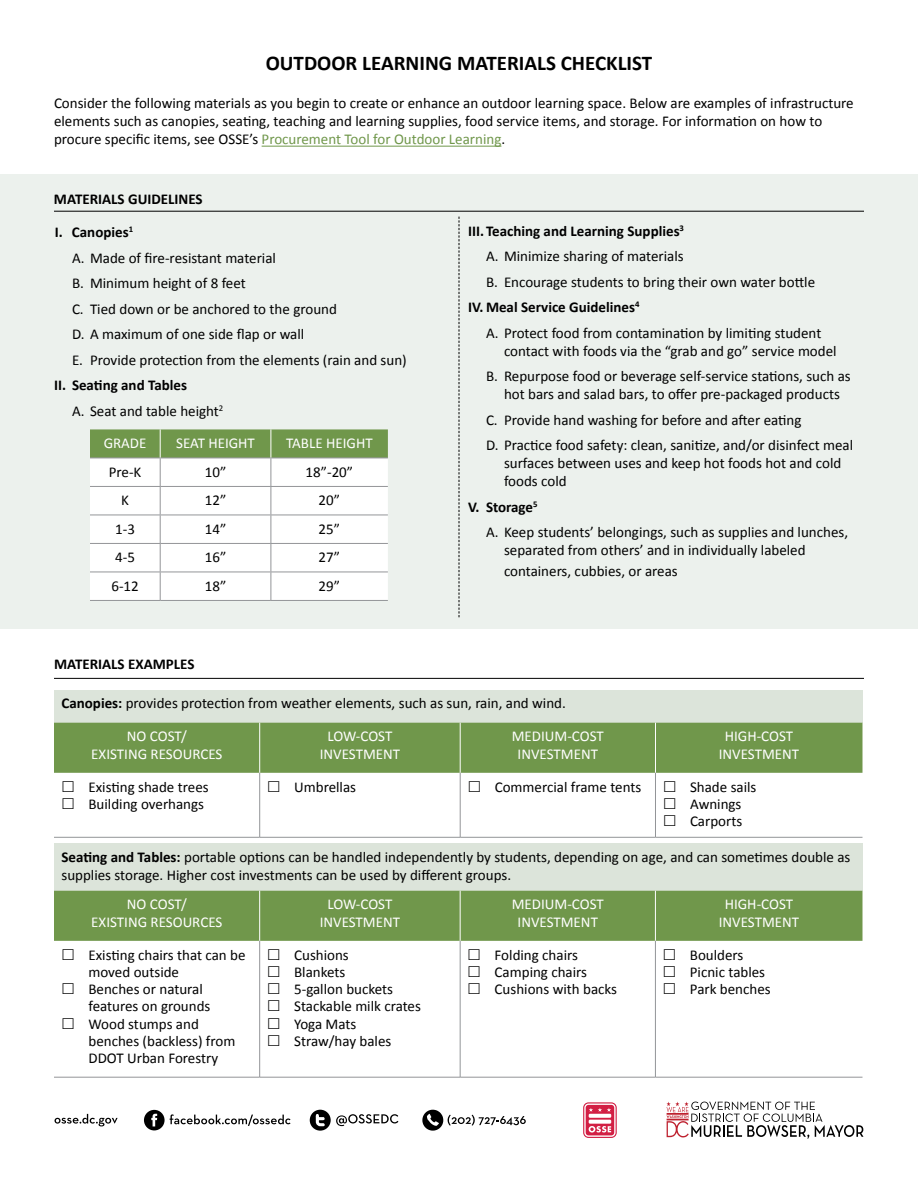
<style>
.page{position:relative;width:918px;height:1188px;background:#fff}
.page>*{position:absolute;margin:0;border:0;box-sizing:border-box;transform-origin:0 0}
.t1{font:700 21px "Calibri";color:#000}
.t2{font:15px/17.2px "Calibri";color:#000}
.t3{font:15px/18px "Calibri";color:#fff;text-align:center}
.t4{font:700 15px "Calibri";color:#000}
.s1{color:#70974b}
.s2{font-weight:700}
</style>
<div class="page">
<div style="left:0;top:174px;width:918px;height:454px;background:#ecf1ed"></div>
<hr style="left:262px;top:146px;width:239px;height:1px;background:#70974b">
<div style="left:54px;top:690px;width:808px;height:33px;background:#dce4da"></div>
<div style="left:54px;top:723px;width:808px;height:50px;background:#70974b"></div>
<hr style="left:259px;top:723px;width:1px;height:50px;background:#fff">
<hr style="left:460px;top:723px;width:1px;height:50px;background:#fff">
<hr style="left:655px;top:723px;width:1px;height:50px;background:#fff">
<hr style="left:259px;top:773px;width:1px;height:64px;background:#939598">
<hr style="left:460px;top:773px;width:1px;height:64px;background:#939598">
<hr style="left:655px;top:773px;width:1px;height:64px;background:#939598">
<hr style="left:54px;top:837px;width:206px;height:1px;background:#939598">
<hr style="left:260px;top:837px;width:200px;height:1px;background:#939598">
<hr style="left:460px;top:837px;width:195px;height:1px;background:#939598">
<hr style="left:655px;top:837px;width:208px;height:1px;background:#939598">
<div style="left:54px;top:843px;width:808px;height:48px;background:#dce4da"></div>
<div style="left:54px;top:891px;width:808px;height:50px;background:#70974b"></div>
<hr style="left:259px;top:891px;width:1px;height:50px;background:#fff">
<hr style="left:460px;top:891px;width:1px;height:50px;background:#fff">
<hr style="left:655px;top:891px;width:1px;height:50px;background:#fff">
<hr style="left:259px;top:941px;width:1px;height:136px;background:#939598">
<hr style="left:460px;top:941px;width:1px;height:136px;background:#939598">
<hr style="left:655px;top:941px;width:1px;height:136px;background:#939598">
<hr style="left:54px;top:1077px;width:206px;height:1px;background:#939598">
<hr style="left:260px;top:1077px;width:200px;height:1px;background:#939598">
<hr style="left:460px;top:1077px;width:195px;height:1px;background:#939598">
<hr style="left:655px;top:1077px;width:208px;height:1px;background:#939598">
<hr style="left:90px;top:600px;width:70px;height:1px;background:#939598">
<hr style="left:160px;top:600px;width:111px;height:1px;background:#939598">
<hr style="left:271px;top:600px;width:117px;height:1px;background:#939598">
<svg style="left:90px;top:429px;width:298px;height:171px;background:#e3eadd"></svg>
<hr style="left:54px;top:211px;width:810px;height:1px;background:#000">
<hr style="left:54px;top:678px;width:810px;height:1px;background:#000">
<svg style="left:459px;top:217px;width:1px;height:400px"></svg>
<svg style="left:144px;top:1110px;width:147px;height:20px"></svg>
<svg style="left:310px;top:1110px;width:88px;height:21px"></svg>
<svg style="left:55px;top:1114px;width:63px;height:12px"></svg>
<svg style="left:422px;top:1110px;width:104px;height:21px"></svg>
<svg style="left:667px;top:1102px;width:196px;height:37px"></svg>
<svg style="left:583px;top:1102px;width:34px;height:36px"></svg>
<h1 class="t1" style="left:266px;top:48px;width:388px">OUTDOOR LEARNING MATERIALS CHECKLIST</h1>
<p class="t2" style="left:54px;top:95px;width:801px;line-height:18px">Consider the following materials as you begin to create or enhance an outdoor learning space. Below are examples of infrastructure elements such as canopies, seating, teaching and learning supplies, food service items, and storage. For information on how to procure specific items, see OSSE’s <span class="s1">Procurement Tool for Outdoor Learning</span>.</p>
<p class="t4" style="left:54px;top:189px;width:150px">MATERIALS GUIDELINES</p>
<p class="t2" style="left:72px;top:220px;width:336px;line-height:25.5px;text-indent:-17px"><span class="s2">I. Canopies</span><sup>1<br></sup>A. Made of fire-resistant material<br>B. Minimum height of 8 feet<br>C. Tied down or be anchored to the ground<br>D. A maximum of one side flap or wall<br>E. Provide protection from the elements (rain and sun)</p>
<p class="t2" style="left:72px;top:373px;width:153px;line-height:25.5px;text-indent:-18px"><span class="s2">II. Seating and Tables<br></span>A. Seat and table height<sup>2</sup></p>
<p class="t3" style="left:104px;top:434px;width:44px">GRADE</p>
<p class="t3" style="left:176px;top:434px;width:80px">SEAT HEIGHT</p>
<p class="t3" style="left:286px;top:434px;width:88px">TABLE HEIGHT</p>
<p class="t2" style="left:109px;top:463px;width:34px">Pre-K</p>
<p class="t2" style="left:205px;top:463px;width:23px">10”</p>
<p class="t2" style="left:306px;top:463px;width:49px">18”-20”</p>
<p class="t2" style="left:121px;top:492px;width:9px">K</p>
<p class="t2" style="left:205px;top:492px;width:23px">12”</p>
<p class="t2" style="left:319px;top:492px;width:23px">20”</p>
<p class="t2" style="left:115px;top:520px;width:21px">1-3</p>
<p class="t2" style="left:205px;top:520px;width:23px">14”</p>
<p class="t2" style="left:319px;top:520px;width:23px">25”</p>
<p class="t2" style="left:115px;top:549px;width:21px">4-5</p>
<p class="t2" style="left:205px;top:549px;width:23px">16”</p>
<p class="t2" style="left:319px;top:549px;width:23px">27”</p>
<p class="t2" style="left:111px;top:577px;width:29px">6-12</p>
<p class="t2" style="left:205px;top:577px;width:23px">18”</p>
<p class="t2" style="left:319px;top:577px;width:23px">29”</p>
<p class="t4" style="left:468px;top:220px;width:218px">III. Teaching and Learning Supplies<sup>3</sup></p>
<p class="t2" style="left:486px;top:248px;width:199px">A. Minimize sharing of materials</p>
<p class="t2" style="left:486px;top:273px;width:331px">B. Encourage students to bring their own water bottle</p>
<p class="t4" style="left:468px;top:297px;width:173px">IV. Meal Service Guidelines<sup>4</sup></p>
<p class="t2" style="left:486px;top:324px;width:337px">A. Protect food from contamination by limiting student</p>
<p class="t2" style="left:486px;top:338px;width:366px;line-height:25.5px;text-align:center">contact with foods via the “grab and go” service model<br>B. Repurpose food or beverage self-service stations, such as</p>
<p class="t2" style="left:486px;top:382px;width:369px;line-height:25.5px;text-indent:18px">hot bars and salad bars, to offer pre-packaged products<br>C. Provide hand washing for before and after eating<br>D. Practice food safety: clean, sanitize, and/or disinfect meal</p>
<p class="t2" style="left:504px;top:455px;width:339px;line-height:18px">surfaces between uses and keep hot foods hot and cold foods cold</p>
<p class="t2" style="left:486px;top:494px;width:364px;line-height:25.5px;text-indent:-18px"><span class="s2">V. Storage</span><sup>5<br></sup>A. Keep students’ belongings, such as supplies and lunches,</p>
<p class="t2" style="left:504px;top:540px;width:303px;line-height:20.7px">separated from others’ and in individually labeled containers, cubbies, or areas</p>
<p class="t4" style="left:54px;top:653px;width:142px">MATERIALS EXAMPLES</p>
<p class="t2" style="left:62px;top:695px;width:506px"><span class="s2">Canopies:</span> provides protection from weather elements, such as sun, rain, and wind.</p>
<p class="t3" style="left:91px;top:728px;width:133px">NO COST/<br>EXISTING RESOURCES</p>
<p class="t3" style="left:320px;top:728px;width:82px">LOW-COST<br>INVESTMENT</p>
<p class="t3" style="left:512px;top:728px;width:94px">MEDIUM-COST<br>INVESTMENT</p>
<p class="t3" style="left:719px;top:728px;width:82px">HIGH-COST<br>INVESTMENT</p>
<p class="t2" style="left:89px;top:778px;width:122px">Existing shade trees<br>Building overhangs</p>
<p class="t2" style="left:294px;top:778px;width:63px">Umbrellas</p>
<p class="t2" style="left:495px;top:778px;width:148px">Commercial frame tents</p>
<p class="t2" style="left:690px;top:778px;width:68px">Shade sails<br>Awnings<br>Carports</p>
<p class="t2" style="left:62px;top:848px;width:790px;line-height:18px"><span class="s2">Seating and Tables:</span> portable options can be handled independently by students, depending on age, and can sometimes double as supplies storage. Higher cost investments can be used by different groups.</p>
<p class="t3" style="left:91px;top:896px;width:133px">NO COST/<br>EXISTING RESOURCES</p>
<p class="t3" style="left:320px;top:896px;width:82px">LOW-COST<br>INVESTMENT</p>
<p class="t3" style="left:512px;top:896px;width:94px">MEDIUM-COST<br>INVESTMENT</p>
<p class="t3" style="left:719px;top:896px;width:82px">HIGH-COST<br>INVESTMENT</p>
<p class="t2" style="left:88px;top:946px;width:159px">Existing chairs that can be moved outside<br>Benches or natural features on grounds<br>Wood stumps and benches (backless) from<br>DDOT Urban Forestry</p>
<p class="t2" style="left:294px;top:946px;width:128px">Cushions<br>Blankets<br>5-gallon buckets<br>Stackable milk crates<br>Yoga Mats<br>Straw/hay bales</p>
<p class="t2" style="left:495px;top:946px;width:124px">Folding chairs<br>Camping chairs<br>Cushions with backs</p>
<p class="t2" style="left:690px;top:946px;width:82px">Boulders<br>Picnic tables<br>Park benches</p>
</div>
